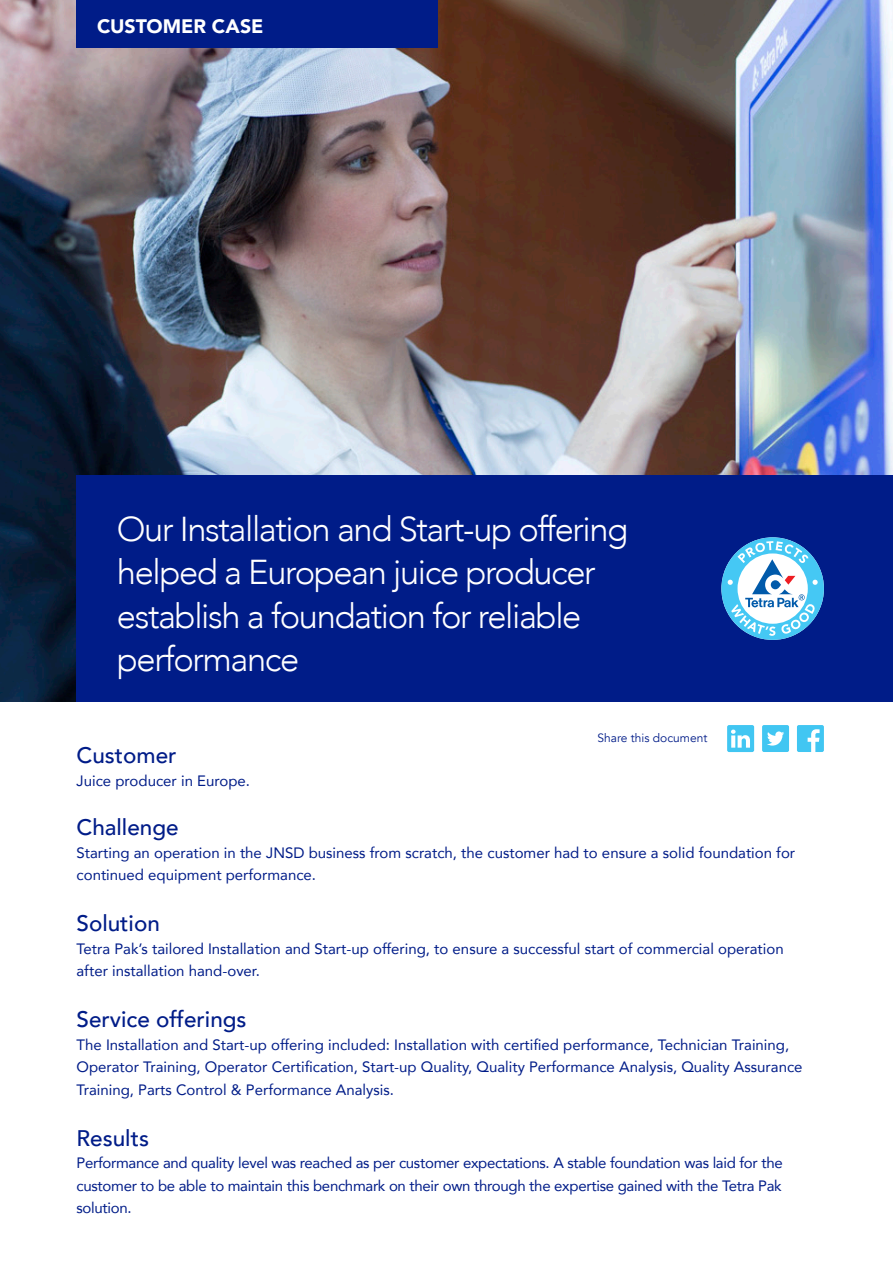
<style>
.page{position:relative;width:893px;height:1263px;background:#fff}
.page>*{position:absolute;margin:0;border:0;box-sizing:border-box;transform-origin:0 0}
.t1{font:300 34.5px/43.5px "Avenir";letter-spacing:-.04em;color:#fff}
.t2{font:500 22.5px "Avenir";color:#001c88}
.t3{font:900 19.5px "Avenir";color:#fff}
.t4{font:15px/22.5px "Avenir";color:#001c88}
.t5{font:12px "Avenir";color:#001c88}
</style>
<div class="page">
<img style="left:0;top:0;width:893px;height:702px">
<div style="left:77px;top:0;width:361px;height:48px;background:#001c88"></div>
<div style="left:77px;top:476px;width:816px;height:226px;background:#001c88"></div>
<svg style="left:721px;top:537px;width:103px;height:103px"></svg>
<svg style="left:727px;top:725px;width:27px;height:27px"></svg>
<svg style="left:762px;top:725px;width:27px;height:27px"></svg>
<svg style="left:797px;top:725px;width:27px;height:27px"></svg>
<p class="t3" style="left:97px;top:9px;width:168px">CUSTOMER CASE</p>
<p class="t1" style="left:117px;top:507px;width:513px">Our Installation and Start-up offering helped a European juice producer establish a foundation for reliable performance</p>
<p class="t5" style="left:598px;top:730px;width:111px">Share this document</p>
<p class="t2" style="left:77px;top:736px;width:102px">Customer</p>
<p class="t4" style="left:77px;top:769px;width:175px">Juice producer in Europe.</p>
<p class="t2" style="left:77px;top:808px;width:104px">Challenge</p>
<p class="t4" style="left:77px;top:841px;width:720px">Starting an operation in the JNSD business from scratch, the customer had to ensure a solid foundation for continued equipment performance.</p>
<p class="t2" style="left:77px;top:904px;width:85px">Solution</p>
<p class="t4" style="left:77px;top:937px;width:709px">Tetra Pak’s tailored Installation and Start-up offering, to ensure a successful start of commercial operation after installation hand-over.</p>
<p class="t2" style="left:77px;top:1000px;width:172px">Service offerings</p>
<p class="t4" style="left:77px;top:1033px;width:727px">The Installation and Start-up offering included: Installation with certified performance, Technician Training,<br>Operator Training, Operator Certification, Start-up Quality, Quality Performance Analysis, Quality Assurance<br>Training, Parts Control &amp; Performance Analysis.</p>
<p class="t2" style="left:77px;top:1118px;width:74px">Results</p>
<p class="t4" style="left:77px;top:1151px;width:708px;text-align:justify">Performance and quality level was reached as per customer expectations. A stable foundation was laid for the customer to be able to maintain this benchmark on their own through the expertise gained with the Tetra Pak solution.</p>
</div>
